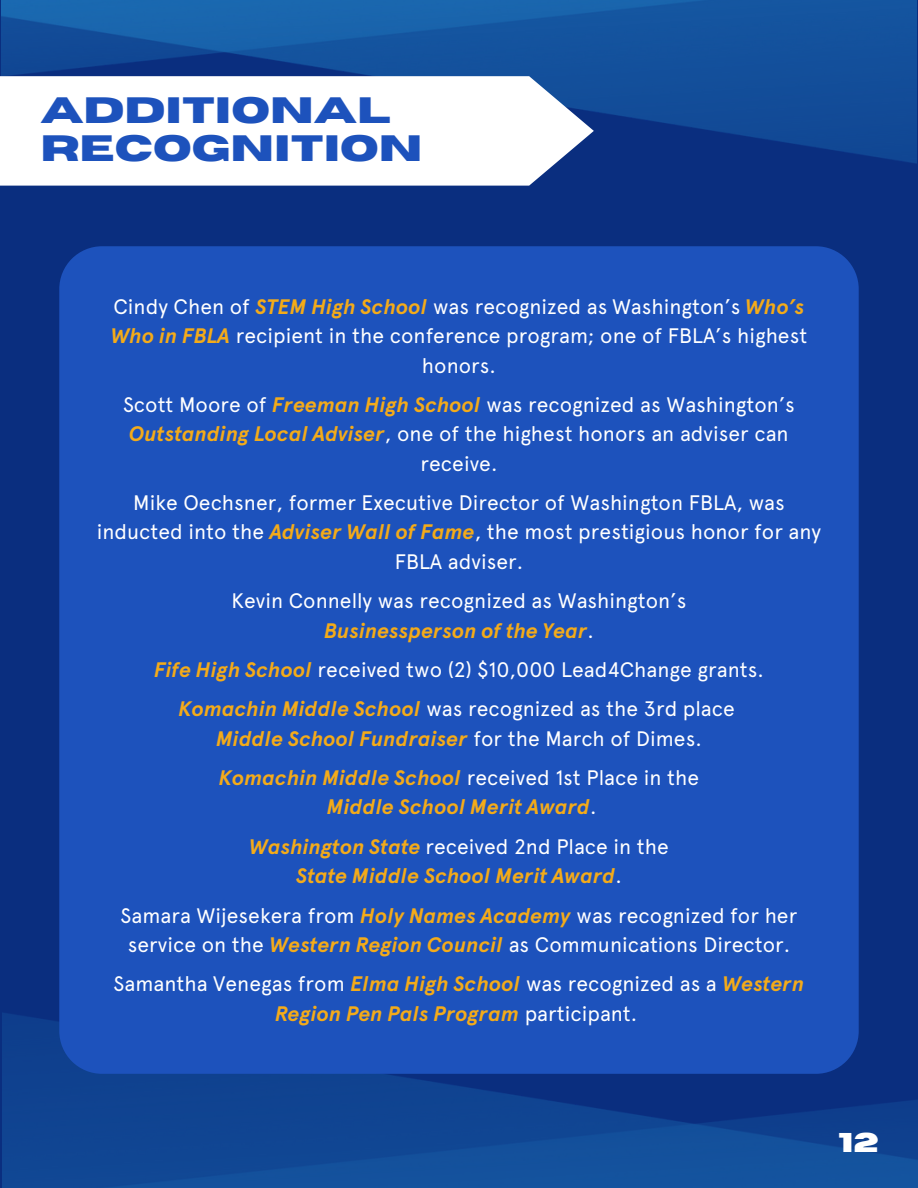
<style>
.page{position:relative;width:918px;height:1188px;background:#0a2e7f}
.page>*{position:absolute;margin:0;border:0;box-sizing:border-box;transform-origin:0 0}
.t1{font:700 36.6px/38.2px "Horizon";color:#1d52bc}
.t2{font:700 27px "Horizon";color:#fff}
.t3{font:21px/29.4px "Apercu Pro";color:#fff;text-align:center}
.t4{font:italic 700 21px "Apercu Pro";color:#f4ab19}
.s1{font-weight:700;font-style:italic;color:#f4ab19}
.s2{font-weight:400;font-style:normal;color:#fff}
</style>
<div class="page">
<img style="left:1px;top:0;width:916px;height:163px">
<img style="left:2px;top:1013px;width:916px;height:175px">
<div style="left:59px;top:246px;width:800px;height:828px;background:#1d52bc"></div>
<svg style="left:0;top:76px;width:594px;height:110px;background:#f0f3f8"></svg>
<p class="t1" style="left:40px;top:92px;width:384px">ADDITIONAL<br>RECOGNITION</p>
<p class="t3" style="left:111px;top:292px;width:698px">Cindy Chen of <span class="s1">STEM High School</span> was recognized as Washington’s <span class="s1">Who’s<br>Who in FBLA</span> recipient in the conference program; one of FBLA’s highest honors.</p>
<p class="t3" style="left:123px;top:390px;width:673px">Scott Moore of <span class="s1">Freeman High School</span> was recognized as Washington’s<br><span class="s1">Outstanding Local Adviser</span>, one of the highest honors an adviser can receive.</p>
<p class="t3" style="left:97px;top:488px;width:726px">Mike Oechsner, former Executive Director of Washington FBLA, was inducted into the <span class="s1">Adviser Wall of Fame</span>, the most prestigious honor for any<br>FBLA adviser.</p>
<p class="t3" style="left:232px;top:586px;width:456px">Kevin Connelly was recognized as Washington’s</p>
<p class="t4" style="left:324px;top:618px;width:271px">Businessperson of the Year<span class="s2">.</span></p>
<p class="t3" style="left:154px;top:655px;width:611px"><span class="s1">Fife High School</span> received two (2) $10,000 Lead4Change grants.</p>
<p class="t3" style="left:178px;top:694px;width:558px"><span class="s1">Komachin Middle School</span> was recognized as the 3rd place</p>
<p class="t4" style="left:216px;top:726px;width:487px">Middle School Fundraiser <span class="s2">for the March of Dimes.</span></p>
<p class="t3" style="left:219px;top:763px;width:482px"><span class="s1">Komachin Middle School</span> received 1st Place in the</p>
<p class="t4" style="left:327px;top:794px;width:271px">Middle School Merit Award<span class="s2">.</span></p>
<p class="t3" style="left:249px;top:832px;width:421px"><span class="s1">Washington State</span> received 2nd Place in the</p>
<p class="t4" style="left:296px;top:863px;width:327px">State Middle School Merit Award<span class="s2">.</span></p>
<p class="t3" style="left:121px;top:900px;width:678px">Samara Wijesekera from <span class="s1">Holy Names Academy</span> was recognized for her service on the <span class="s1">Western Region Council</span> as Communications Director.</p>
<p class="t3" style="left:114px;top:969px;width:692px">Samantha Venegas from <span class="s1">Elma High School</span> was recognized as a <span class="s1">Western<br>Region Pen Pals Program</span> participant.</p>
<p class="t2" style="left:839px;top:1129px;width:42px">12</p>
</div>
